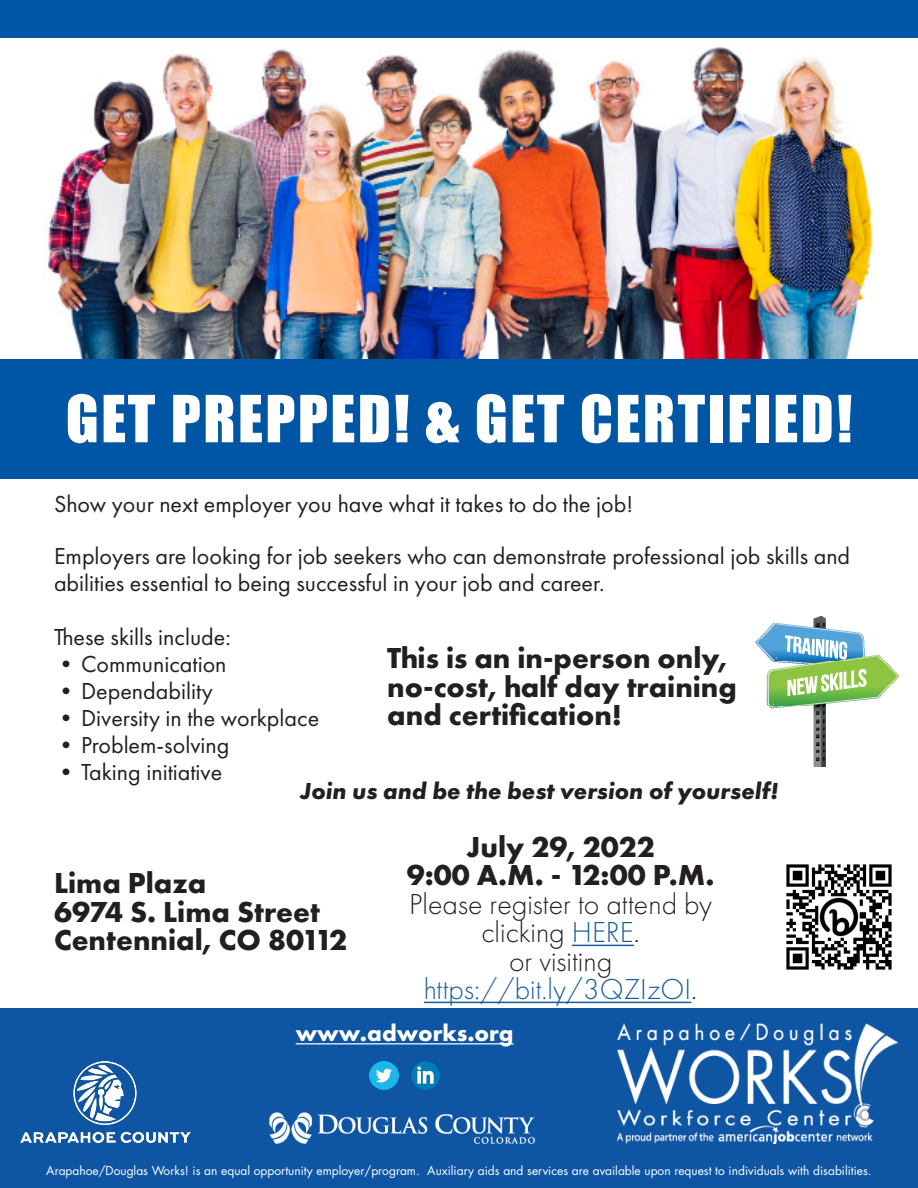
<style>
.page{position:relative;width:918px;height:1188px;background:#fff}
.page>*{position:absolute;margin:0;border:0;box-sizing:border-box;transform-origin:0 0}
.t1{font:60px "Impact";letter-spacing:.04em;color:#fff}
.t2{font:700 30px/28.5px "Futura PT";color:#231f20}
.t3{font:300 30px/28.5px "Futura PT";color:#231f20;text-align:center}
.t4{font:300 30px "Futura PT";color:#175d9e}
.t5{font:24px/27px "Futura PT";color:#231f20}
.t6{font:italic 700 24px "Futura PT";color:#231f20}
.t7{font:700 24px "Futura PT";color:#fff}
.t8{font:12px "Futura Std";color:#fff}
.s1{color:#175d9e}
.s2{color:#231f20}
</style>
<div class="page">
<div style="left:0;top:1009px;width:918px;height:179px;background:#0e56a4"></div>
<img style="left:269px;top:1112px;width:265px;height:31px">
<img style="left:617px;top:1023px;width:280px;height:120px">
<img style="left:20px;top:1061px;width:171px;height:82px">
<div style="left:0;top:359px;width:918px;height:120px;background:#0155a5"></div>
<div style="left:0;top:0;width:918px;height:56px;background:#0155a5"></div>
<img style="left:0;top:39px;width:918px;height:320px">
<img style="left:370px;top:1061px;width:28px;height:29px">
<img style="left:411px;top:1061px;width:29px;height:29px">
<hr style="left:296px;top:1043px;width:218px;height:1px;background:#fff">
<img style="left:755px;top:617px;width:144px;height:149px">
<hr style="left:572px;top:945px;width:62px;height:1px;background:#175d9e">
<hr style="left:424px;top:1002px;width:267px;height:1px;background:#175d9e">
<img style="left:786px;top:864px;width:106px;height:106px">
<p class="t1" style="left:66px;top:372px;width:788px">GET PREPPED! &amp; GET CERTIFIED!</p>
<p class="t5" style="left:54px;top:491px;width:581px">Show your next employer you have what it takes to do the job!</p>
<p class="t5" style="left:54px;top:543px;width:798px">Employers are looking for job seekers who can demonstrate professional job skills and abilities essential to being successful in your job and career.</p>
<p class="t5" style="left:54px;top:624px;width:178px">These skills include:</p>
<p class="t5" style="left:54px;top:651px;width:174px">•Communication</p>
<p class="t5" style="left:54px;top:678px;width:160px">•Dependability</p>
<p class="t5" style="left:54px;top:705px;width:267px">•Diversity in the workplace</p>
<p class="t5" style="left:54px;top:732px;width:177px">•Problem-solving</p>
<p class="t5" style="left:54px;top:759px;width:170px">•Taking initiative</p>
<p class="t2" style="left:387px;top:643px;width:351px">This is an in-person only, no-cost, half day training and certification!</p>
<p class="t6" style="left:300px;top:776px;width:480px">Join us and be the best version of yourself!</p>
<p class="t2" style="left:466px;top:832px;width:190px">July 29, 2022</p>
<p class="t2" style="left:407px;top:860px;width:309px">9:00 A.M. - 12:00 P.M.</p>
<p class="t3" style="left:409px;top:890px;width:304px">Please register to attend by clicking <span class="s1">HERE</span>.</p>
<p class="t3" style="left:509px;top:947px;width:105px">or visiting</p>
<p class="t4" style="left:424px;top:972px;width:275px">https://bit.ly/3QZIzOI<span class="s2">.</span></p>
<p class="t2" style="left:54px;top:868px;width:154px">Lima Plaza</p>
<p class="t2" style="left:54px;top:897px;width:268px">6974 S. Lima Street</p>
<p class="t2" style="left:54px;top:925px;width:295px">Centennial, CO 80112</p>
<p class="t7" style="left:296px;top:1018px;width:219px">www.adworks.org</p>
<p class="t8" style="left:46px;top:1163px;width:827px">Arapahoe/Douglas Works! is an equal opportunity employer/program. Auxiliary aids and services are available upon request to individuals with disabilities.</p>
</div>
